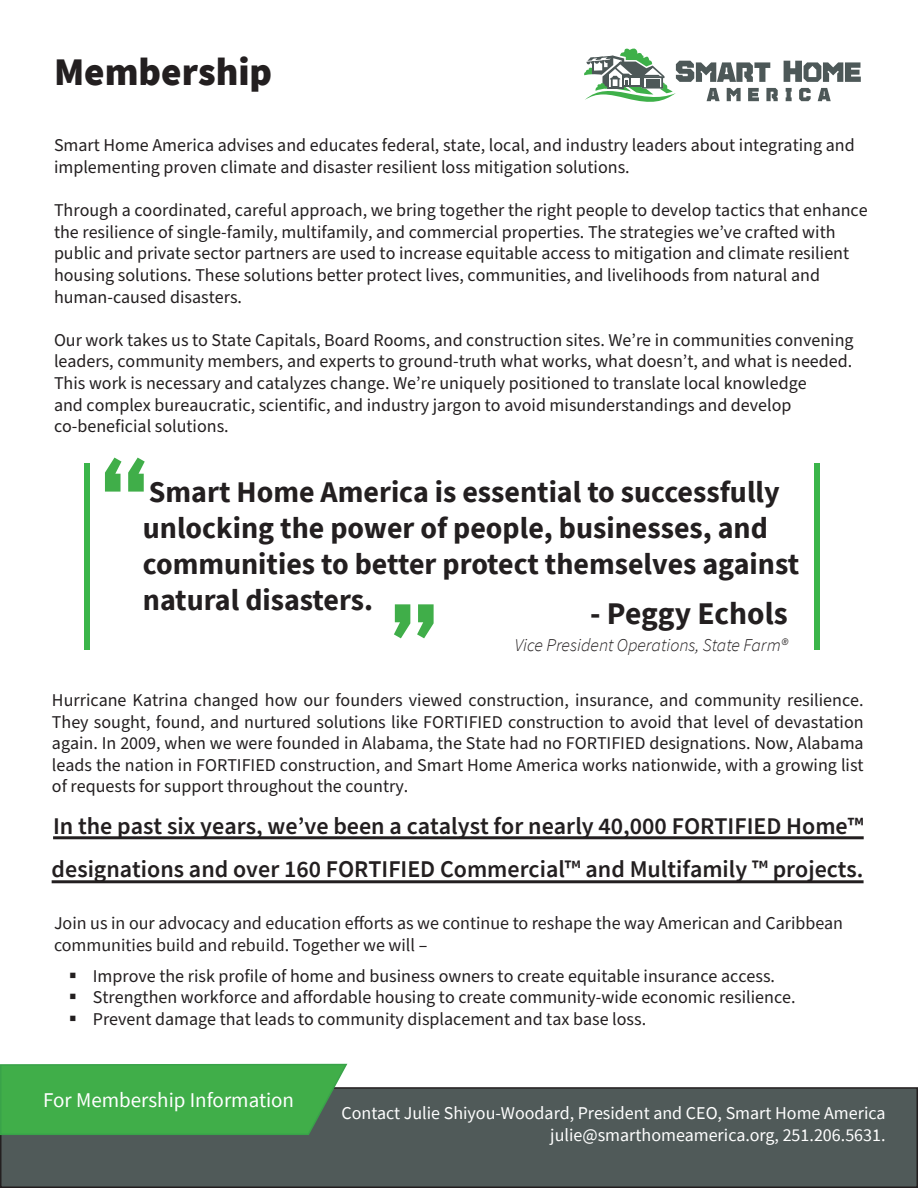
<style>
.page{position:relative;width:918px;height:1188px;background:#fff}
.page>*{position:absolute;margin:0;border:0;box-sizing:border-box;transform-origin:0 0}
.t1{font:700 108px "Klavika";color:#40ae49}
.t2{font:900 39px "Source Sans Pro";color:#231f20}
.t3{font:700 31.5px "Source Sans Pro";color:#231f20}
.t4{font:700 30px/36px "Source Sans Pro";color:#231f20}
.t5{font:600 24px "Source Sans Pro";color:#231f20}
.t6{font:600 24px "Source Sans Pro";color:#231f20}
.t7{font:21px "Source Sans Pro";color:#fff}
.t8{font:18px/21.6px "Source Sans Pro";color:#231f20}
.t9{font:18px/21.6px "Source Sans Pro";color:#fff;text-align:right}
.t10{font:italic 300 18px "Source Sans Pro";color:#231f20}
</style>
<div class="page">
<div style="left:1px;top:1088px;width:916px;height:99px;background:#505a59"></div>
<div style="left:0;top:1087px;width:918px;height:101px;border:2px solid #231f20"></div>
<svg style="left:0;top:1063px;width:349px;height:73px;background:#44a94d"></svg>
<svg style="left:784px;top:61px;width:77px;height:21px"></svg>
<svg style="left:584px;top:49px;width:194px;height:53px"></svg>
<svg style="left:786px;top:88px;width:6px;height:13px"></svg>
<svg style="left:799px;top:88px;width:12px;height:13px"></svg>
<svg style="left:818px;top:88px;width:13px;height:13px"></svg>
<div style="left:814px;top:463px;width:6px;height:187px;background:#3bb54a"></div>
<div style="left:85px;top:463px;width:5px;height:187px;background:#3bb54a"></div>
<hr style="left:52px;top:880px;width:812px;height:3px;background:#231f20">
<hr style="left:53px;top:836px;width:811px;height:3px;background:#231f20">
<h2 class="t2" style="left:54px;top:45px;width:220px">Membership</h2>
<p class="t8" style="left:54px;top:135px;width:802px">Smart Home America advises and educates federal, state, local, and industry leaders about integrating and implementing proven climate and disaster resilient loss mitigation solutions.</p>
<p class="t8" style="left:54px;top:200px;width:815px">Through a coordinated, careful approach, we bring together the right people to develop tactics that enhance the resilience of single-family, multifamily, and commercial properties. The strategies weʼve crafted with public and private sector partners are used to increase equitable access to mitigation and climate resilient housing solutions. These solutions better protect lives, communities, and livelihoods from natural and human-caused disasters.</p>
<p class="t8" style="left:54px;top:330px;width:801px">Our work takes us to State Capitals, Board Rooms, and construction sites. Weʼre in communities convening leaders, community members, and experts to ground-truth what works, what doesnʼt, and what is needed.<br>This work is necessary and catalyzes change. Weʼre uniquely positioned to translate local knowledge<br>and complex bureaucratic, scientific, and industry jargon to avoid misunderstandings and develop co-beneficial solutions.</p>
<h1 class="t1" style="left:98px;top:439px;width:54px">“</h1>
<h3 class="t4" style="left:143px;top:474px;width:658px">Smart Home America is essential to successfully unlocking the power of people, businesses, and communities to better protect themselves against natural disasters.</h3>
<h1 class="t1" style="left:388px;top:584px;width:54px">”</h1>
<h3 class="t3" style="left:590px;top:592px;width:199px">- Peggy Echols</h3>
<p class="t10" style="left:515px;top:634px;width:274px">Vice President Operations, State Farm®</p>
<p class="t8" style="left:52px;top:690px;width:813px;text-align:justify">Hurricane Katrina changed how our founders viewed construction, insurance, and community resilience.<br>They sought, found, and nurtured solutions like FORTIFIED construction to avoid that level of devastation again. In 2009, when we were founded in Alabama, the State had no FORTIFIED designations. Now, Alabama leads the nation in FORTIFIED construction, and Smart Home America works nationwide, with a growing list of requests for support throughout the country.</p>
<h3 class="t6" style="left:53px;top:810px;width:812px">In the past six years, weʼve been a catalyst for nearly 40,000 FORTIFIED Home™</h3>
<h3 class="t5" style="left:52px;top:853px;width:813px">designations and over 160 FORTIFIED Commercial™ and Multifamily ™ projects.</h3>
<p class="t8" style="left:54px;top:912px;width:790px">Join us in our advocacy and education efforts as we continue to reshape the way American and Caribbean communities build and rebuild. Together we will –</p>
<p class="t8" style="left:69px;top:966px;width:708px">▪ Improve the risk profile of home and business owners to create equitable insurance access.</p>
<p class="t8" style="left:69px;top:987px;width:728px">▪ Strengthen workforce and affordable housing to create community-wide economic resilience.</p>
<p class="t8" style="left:69px;top:1009px;width:579px">▪ Prevent damage that leads to community displacement and tax base loss.</p>
<p class="t7" style="left:43px;top:1087px;width:252px">For Membership Information</p>
<p class="t9" style="left:341px;top:1102px;width:546px">Contact Julie Shiyou-Woodard, President and CEO, Smart Home America julie@smarthomeamerica.org, 251.206.5631.</p>
</div>
